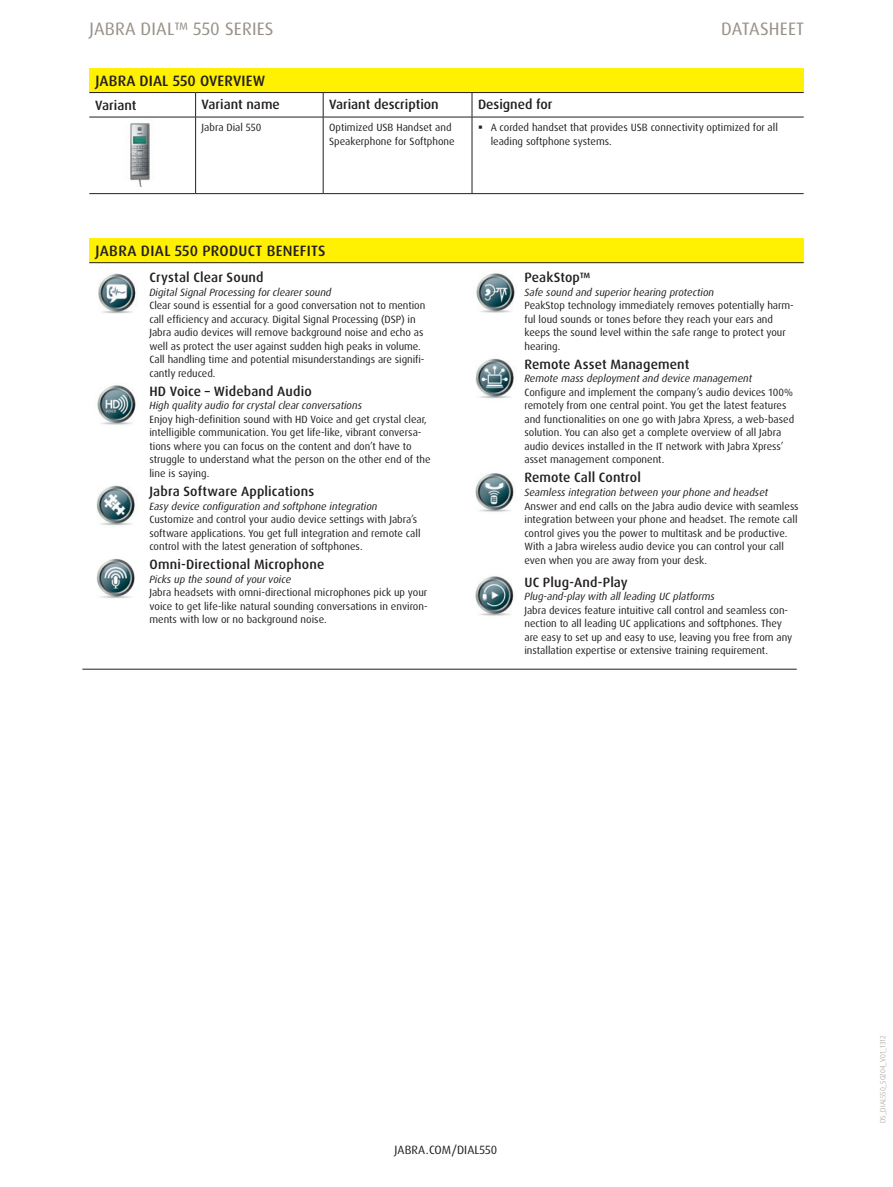
<style>
.page{position:relative;width:893px;height:1187px;background:#fff}
.page>*{position:absolute;margin:0;border:0;box-sizing:border-box;transform-origin:0 0}
.t1{font:18px "Dax Pro";letter-spacing:.01em;color:#989189}
.t2{font:500 15px "Dax Pro";letter-spacing:.015em;color:#231f20}
.t3{font:500 13.5px "Dax Pro";letter-spacing:.01em;color:#231f20}
.t4{font:12px "Dax Pro";color:#231f20}
.t5{font:10.5px/13.5px "Dax Pro";color:#231f20}
.t6{font:italic 10.5px "Dax Pro";color:#231f20}
.t7{font:300 7.5px "Dax Pro";color:#989189}
</style>
<div class="page">
<div style="left:89px;top:68px;width:715px;height:25px;background:#fff101"></div>
<hr style="left:89px;top:92px;width:107px;height:1px;background:#231f20">
<hr style="left:196px;top:92px;width:127px;height:1px;background:#231f20">
<hr style="left:323px;top:92px;width:149px;height:1px;background:#231f20">
<hr style="left:472px;top:92px;width:332px;height:1px;background:#231f20">
<hr style="left:196px;top:117px;width:127px;height:1px;background:#231f20">
<hr style="left:323px;top:117px;width:149px;height:1px;background:#231f20">
<hr style="left:472px;top:117px;width:332px;height:1px;background:#231f20">
<hr style="left:196px;top:193px;width:127px;height:1px;background:#231f20">
<hr style="left:323px;top:193px;width:149px;height:1px;background:#231f20">
<hr style="left:472px;top:193px;width:332px;height:1px;background:#231f20">
<hr style="left:323px;top:117px;width:1px;height:76px;background:#231f20">
<hr style="left:472px;top:117px;width:1px;height:76px;background:#231f20">
<svg style="left:89px;top:93px;width:715px;height:24px"></svg>
<hr style="left:195px;top:117px;width:1px;height:76px;background:#231f20">
<hr style="left:89px;top:117px;width:107px;height:1px;background:#231f20">
<hr style="left:89px;top:193px;width:107px;height:1px;background:#231f20">
<img style="left:130px;top:123px;width:20px;height:63px">
<img style="left:98px;top:273px;width:38px;height:41px">
<img style="left:97px;top:385px;width:39px;height:40px">
<img style="left:96px;top:485px;width:39px;height:41px">
<img style="left:96px;top:558px;width:39px;height:41px">
<img style="left:476px;top:273px;width:39px;height:40px">
<img style="left:475px;top:358px;width:39px;height:41px">
<img style="left:475px;top:473px;width:39px;height:39px">
<img style="left:475px;top:576px;width:39px;height:40px">
<hr style="left:82px;top:669px;width:715px;height:1px;background:#231f20">
<div style="left:89px;top:238px;width:715px;height:25px;background:#fff101"></div>
<hr style="left:89px;top:262px;width:715px;height:1px;background:#231f20">
<h1 class="t1" style="left:89px;top:18px;width:186px">Jabra Dial™ 550 Series</h1>
<h1 class="t1" style="left:721px;top:18px;width:84px">Datasheet</h1>
<h2 class="t2" style="left:95px;top:71px;width:114px">Jabra DIAL 550 OVERVIEW</h2>
<p class="t3" style="left:95px;top:97px;width:43px">Variant</p>
<p class="t3" style="left:202px;top:96px;width:80px">Variant name</p>
<p class="t3" style="left:329px;top:96px;width:111px">Variant description</p>
<p class="t3" style="left:478px;top:96px;width:76px">Designed for</p>
<p class="t5" style="left:202px;top:121px;width:61px">Jabra Dial 550</p>
<p class="t5" style="left:329px;top:121px;width:127px">Optimized USB Handset and<br>Speakerphone for Softphone</p>
<p class="t5" style="left:491px;top:121px;width:289px">A corded handset that provides USB connectivity optimized for all leading softphone systems.</p>
<h2 class="t2" style="left:95px;top:241px;width:230px">Jabra DIAL 550 Product benefits</h2>
<p class="t3" style="left:149px;top:269px;width:116px">Crystal Clear Sound</p>
<p class="t6" style="left:149px;top:285px;width:184px">Digital Signal Processing for clearer sound</p>
<p class="t5" style="left:149px;top:299px;width:277px">Clear sound is essential for a good conversation not to mention call efficiency and accuracy. Digital Signal Processing (DSP) in Jabra audio devices will remove background noise and echo as well as protect the user against sudden high peaks in volume.<br>Call handling time and potential misunderstandings are signifi&shy;cantly reduced.</p>
<p class="t3" style="left:149px;top:382px;width:164px">HD Voice – Wideband Audio</p>
<p class="t6" style="left:149px;top:399px;width:214px">High quality audio for crystal clear conversations</p>
<p class="t5" style="left:149px;top:412px;width:283px">Enjoy high-definition sound with HD Voice and get crystal clear, intelligible communication. You get life-like, vibrant conversa&shy;tions where you can focus on the content and don’t have to struggle to understand what the person on the other end of the line is saying.</p>
<p class="t3" style="left:149px;top:482px;width:166px">Jabra Software Applications</p>
<p class="t6" style="left:149px;top:499px;width:230px">Easy device configuration and softphone integration</p>
<p class="t5" style="left:149px;top:512px;width:273px">Customize and control your audio device settings with Jabra’s software applications. You get full integration and remote call control with the latest generation of softphones.</p>
<p class="t3" style="left:149px;top:555px;width:176px">Omni-Directional Microphone</p>
<p class="t6" style="left:149px;top:572px;width:143px">Picks up the sound of your voice</p>
<p class="t5" style="left:149px;top:585px;width:280px;text-align:justify">Jabra headsets with omni-directional microphones pick up your voice to get life-like natural sounding conversations in environ&shy;ments with low or no background noise.</p>
<p class="t3" style="left:524px;top:269px;width:68px">PeakStop™</p>
<p class="t6" style="left:524px;top:285px;width:191px">Safe sound and superior hearing protection</p>
<p class="t5" style="left:524px;top:299px;width:271px">PeakStop technology immediately removes potentially harm&shy;ful loud sounds or tones before they reach your ears and keeps the sound level within the safe range to protect your hearing.</p>
<p class="t3" style="left:524px;top:355px;width:166px">Remote Asset Management</p>
<p class="t6" style="left:524px;top:372px;width:229px">Remote mass deployment and device management</p>
<p class="t5" style="left:524px;top:385px;width:271px">Configure and implement the company’s audio devices 100% remotely from one central point. You get the latest features and functionalities on one go with Jabra Xpress, a web-based solution. You can also get a complete overview of all Jabra audio devices installed in the IT network with Jabra Xpress’ asset management component.</p>
<p class="t3" style="left:524px;top:469px;width:118px">Remote Call Control</p>
<p class="t6" style="left:524px;top:485px;width:245px">Seamless integration between your phone and headset</p>
<p class="t5" style="left:524px;top:499px;width:276px">Answer and end calls on the Jabra audio device with seamless integration between your phone and headset. The remote call control gives you the power to multitask and be productive.<br>With a Jabra wireless audio device you can control your call even when you are away from your desk.</p>
<p class="t3" style="left:524px;top:573px;width:105px">UC Plug-And-Play</p>
<p class="t6" style="left:524px;top:590px;width:192px">Plug-and-play with all leading UC platforms</p>
<p class="t5" style="left:524px;top:603px;width:269px">Jabra devices feature intuitive call control and seamless con&shy;nection to all leading UC applications and softphones. They are easy to set up and easy to use, leaving you free from any installation expertise or extensive training requirement.</p>
<p class="t4" style="left:394px;top:1141px;width:11px">JABRA</p>
<p class="t4" style="left:426px;top:1141px;width:73px">.COM/DIAl550</p>
<p class="t7" style="left:878px;top:1123px;width:89px;rotate:-90deg">DS_DIAL550_50204_V01_1312</p>
</div>
